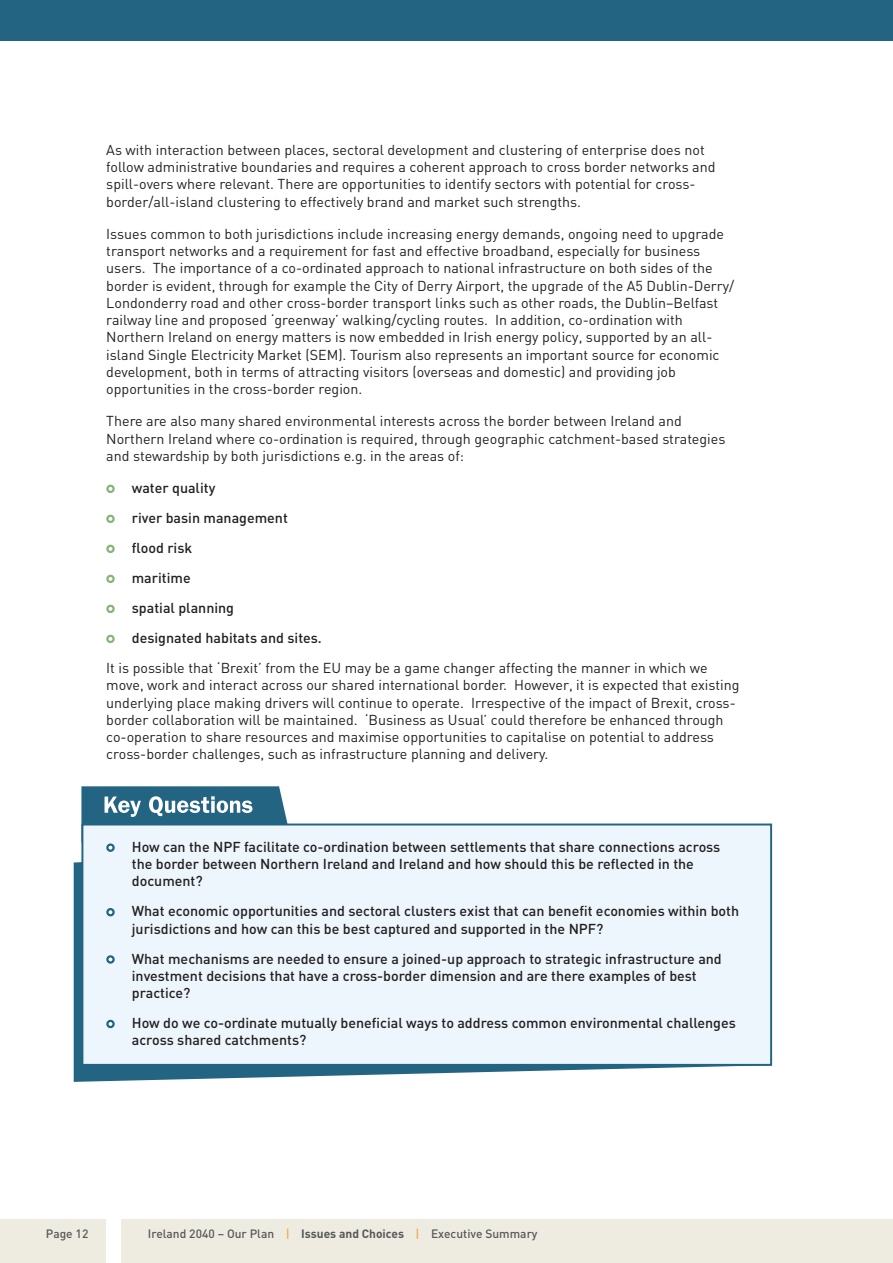
<style>
.page{position:relative;width:893px;height:1263px;background:#fff}
.page>*{position:absolute;margin:0;border:0;box-sizing:border-box;transform-origin:0 0}
.indented_text{font:14.25px/17.2px "DIN";color:#231f20}
.Bullets_Key_Question{font:500 14.25px/17.2px "DIN";color:#231f20}
.t1{font:500 12px "DIN";color:#57585a}
.s1{color:#f9a64a}
.s2{font-weight:700}
</style>
<div class="page">
<svg style="left:74px;top:862px;width:664px;height:220px;fill:#246483"></svg>
<svg style="left:81px;top:786px;width:207px;height:37px;background:#4a7f98"></svg>
<div style="left:81px;top:823px;width:691px;height:243px;background:#ecf6fc;border:2px solid #246483"></div>
<div style="left:0;top:1220px;width:893px;height:43px;background:#eeece1"></div>
<div style="left:106px;top:1220px;width:15px;height:43px;background:#fff"></div>
<div style="left:0;top:0;width:893px;height:40px;background:#246483"></div>
<div style="left:106px;top:485px;width:9px;height:8px;border:2px solid #87b477;border-radius:50%"></div>
<div style="left:106px;top:515px;width:9px;height:8px;border:2px solid #87b477;border-radius:50%"></div>
<div style="left:106px;top:545px;width:9px;height:8px;border:2px solid #87b477;border-radius:50%"></div>
<div style="left:106px;top:575px;width:9px;height:8px;border:2px solid #87b477;border-radius:50%"></div>
<div style="left:106px;top:605px;width:9px;height:8px;border:2px solid #87b477;border-radius:50%"></div>
<div style="left:106px;top:635px;width:9px;height:8px;border:2px solid #87b477;border-radius:50%"></div>
<div style="left:106px;top:843px;width:9px;height:9px;border:2px solid #246483;border-radius:50%"></div>
<div style="left:107px;top:909px;width:7px;height:6px;background:#fff;border-radius:50%"></div>
<div style="left:106px;top:908px;width:9px;height:8px;border:2px solid #246483;border-radius:50%"></div>
<div style="left:107px;top:956px;width:7px;height:6px;background:#fff;border-radius:50%"></div>
<div style="left:106px;top:955px;width:9px;height:9px;border:2px solid #246483;border-radius:50%"></div>
<div style="left:107px;top:1021px;width:7px;height:6px;background:#fff;border-radius:50%"></div>
<div style="left:106px;top:1020px;width:9px;height:8px;border:2px solid #246483;border-radius:50%"></div>
<hr style="left:892px;top:1219px;width:1px;height:44px;background:#eeece1">
<p class="indented_text" style="left:106px;top:141px;width:611px">As with interaction between places, sectoral development and clustering of enterprise does not follow administrative boundaries and requires a coherent approach to cross border networks and spill-overs where relevant. There are opportunities to identify sectors with potential for cross&shy;border/all-island clustering to effectively brand and market such strengths.</p>
<p class="indented_text" style="left:106px;top:225px;width:629px">Issues common to both jurisdictions include increasing energy demands, ongoing need to upgrade transport networks and a requirement for fast and effective broadband, especially for business users. The importance of a co-ordinated approach to national infrastructure on both sides of the border is evident, through for example the City of Derry Airport, the upgrade of the A5 Dublin-Derry/ Londonderry road and other cross-border transport links such as other roads, the Dublin–Belfast railway line and proposed ‘greenway’ walking/cycling routes. In addition, co-ordination with Northern Ireland on energy matters is now embedded in Irish energy policy, supported by an all&shy;island Single Electricity Market (SEM). Tourism also represents an important source for economic development, both in terms of attracting visitors (overseas and domestic) and providing job opportunities in the cross-border region.</p>
<p class="indented_text" style="left:106px;top:412px;width:621px">There are also many shared environmental interests across the border between Ireland and<br>Northern Ireland where co-ordination is required, through geographic catchment-based strategies and stewardship by both jurisdictions e.g. in the areas of:</p>
<p class="Bullets_Key_Question" style="left:132px;top:479px;width:85px">water quality</p>
<p class="Bullets_Key_Question" style="left:132px;top:509px;width:158px">river basin management</p>
<p class="Bullets_Key_Question" style="left:132px;top:539px;width:62px">flood risk</p>
<p class="Bullets_Key_Question" style="left:132px;top:569px;width:60px">maritime</p>
<p class="Bullets_Key_Question" style="left:132px;top:599px;width:104px">spatial planning</p>
<p class="Bullets_Key_Question" style="left:132px;top:629px;width:192px">designated habitats and sites.</p>
<p class="indented_text" style="left:106px;top:659px;width:635px">It is possible that ‘Brexit’ from the EU may be a game changer affecting the manner in which we move, work and interact across our shared international border. However, it is expected that existing underlying place making drivers will continue to operate. Irrespective of the impact of Brexit, cross&shy;border collaboration will be maintained. ‘Business as Usual’ could therefore be enhanced through co-operation to share resources and maximise opportunities to capitalise on potential to address cross-border challenges, such as infrastructure planning and delivery.</p>
<p class="Bullets_Key_Question" style="left:132px;top:838px;width:590px">How can the NPF facilitate co-ordination between settlements that share connections across the border between Northern Ireland and Ireland and how should this be reflected in the document?</p>
<p class="Bullets_Key_Question" style="left:132px;top:902px;width:609px">What economic opportunities and sectoral clusters exist that can benefit economies within both jurisdictions and how can this be best captured and supported in the NPF?</p>
<p class="Bullets_Key_Question" style="left:132px;top:949px;width:591px">What mechanisms are needed to ensure a joined-up approach to strategic infrastructure and investment decisions that have a cross-border dimension and are there examples of best practice?</p>
<p class="Bullets_Key_Question" style="left:132px;top:1014px;width:606px">How do we co-ordinate mutually beneficial ways to address common environmental challenges across shared catchments?</p>
<p class="t1" style="left:46px;top:1226px;width:44px">Page 12</p>
<p class="t1" style="left:148px;top:1226px;width:391px">Ireland 2040 – Our Plan <span class="s1">|</span> <span class="s2">Issues and Choices</span> <span class="s1">|</span> Executive Summary</p>
</div>
